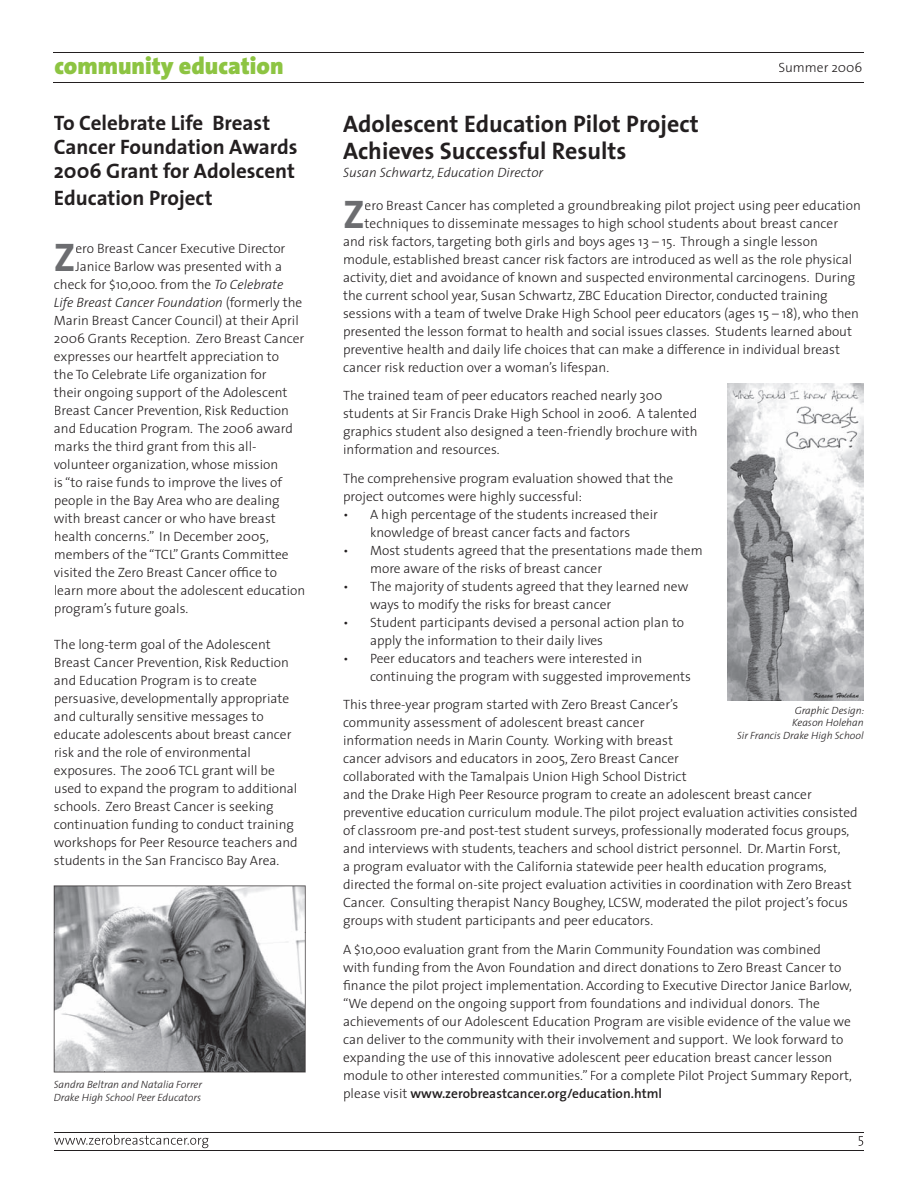
<style>
.page{position:relative;width:918px;height:1188px;background:#fff}
.page>*{position:absolute;margin:0;border:0;box-sizing:border-box;transform-origin:0 0}
.t1{font:700 40.2px "The Sans";color:#6c6d70}
.t2{font:700 24px/27px "The Sans";color:#231f20}
.t3{font:900 24px "The Sans";color:#8dc442}
.t4{font:700 21px/24px "The Sans";color:#231f20}
.t5{font:300 13.5px/18px "The Sans";color:#231f20}
.t6{font:italic 300 13.5px "The Sans";color:#231f20}
.t7{font:italic 300 10.5px/12.6px "The Sans";color:#231f20}
.s1{font-style:italic}
.s2{font-style:normal}
.s3{font-weight:600}
</style>
<div class="page">
<hr style="left:54px;top:1133px;width:810px;height:1px;background:#231f20">
<hr style="left:54px;top:1150px;width:810px;height:1px;background:#231f20">
<hr style="left:53px;top:53px;width:811px;height:1px;background:#231f20">
<hr style="left:53px;top:82px;width:811px;height:1px;background:#231f20">
<img style="left:728px;top:384px;width:136px;height:316px">
<svg style="left:105px;top:886px;width:201px;height:186px;background:#808284"></svg>
<img style="left:54px;top:886px;width:251px;height:47px">
<img style="left:54px;top:932px;width:51px;height:140px">
<img style="left:255px;top:932px;width:50px;height:140px">
<img style="left:104px;top:1025px;width:151px;height:47px">
<svg style="left:54px;top:1135px;width:809px;height:13px"></svg>
<h2 class="t3" style="left:54px;top:46px;width:231px">community education</h2>
<p class="t5" style="left:778px;top:58px;width:86px">Summer 2006</p>
<h3 class="t4" style="left:54px;top:110px;width:245px">To Celebrate Life Breast<br>Cancer Foundation Awards<br>2006 Grant for Adolescent</h3>
<h3 class="t4" style="left:54px;top:185px;width:160px">Education Project</h3>
<h1 class="t1" style="left:54px;top:223px;width:23px">Z</h1>
<p class="t5" style="left:75px;top:239px;width:211px">ero Breast Cancer Executive Director</p>
<p class="t5" style="left:75px;top:257px;width:208px">Janice Barlow was presented with a</p>
<p class="t5" style="left:54px;top:275px;width:231px">check for $10,000. from the <span class="s1">To Celebrate</span></p>
<p class="t6" style="left:54px;top:291px;width:250px">Life Breast Cancer Foundation <span class="s2">(formerly the</span></p>
<p class="t5" style="left:54px;top:311px;width:246px">Marin Breast Cancer Council) at their April</p>
<p class="t5" style="left:54px;top:329px;width:252px">2006 Grants Reception. Zero Breast Cancer</p>
<p class="t5" style="left:54px;top:347px;width:227px">expresses our heartfelt appreciation to</p>
<p class="t5" style="left:54px;top:365px;width:214px">the To Celebrate Life organization for</p>
<p class="t5" style="left:54px;top:383px;width:235px">their ongoing support of the Adolescent</p>
<p class="t5" style="left:54px;top:401px;width:237px">Breast Cancer Prevention, Risk Reduction</p>
<p class="t5" style="left:54px;top:419px;width:241px">and Education Program. The 2006 award</p>
<p class="t5" style="left:54px;top:437px;width:204px">marks the third grant from this all-</p>
<p class="t5" style="left:54px;top:455px;width:226px">volunteer organization, whose mission</p>
<p class="t5" style="left:54px;top:473px;width:230px">is “to raise funds to improve the lives of</p>
<p class="t5" style="left:54px;top:491px;width:227px">people in the Bay Area who are dealing</p>
<p class="t5" style="left:54px;top:509px;width:223px">with breast cancer or who have breast</p>
<p class="t5" style="left:54px;top:527px;width:217px">health concerns.” In December 2005,</p>
<p class="t5" style="left:54px;top:545px;width:236px">members of the “TCL” Grants Committee</p>
<p class="t5" style="left:54px;top:563px;width:225px">visited the Zero Breast Cancer office to</p>
<p class="t5" style="left:54px;top:581px;width:253px">learn more about the adolescent education</p>
<p class="t5" style="left:54px;top:599px;width:136px">program’s future goals.</p>
<p class="t5" style="left:54px;top:635px;width:245px">The long-term goal of the Adolescent Breast Cancer Prevention, Risk Reduction and Education Program is to create persuasive, developmentally appropriate and culturally sensitive messages to educate adolescents about breast cancer risk and the role of environmental exposures. The 2006 TCL grant will be used to expand the program to additional schools. Zero Breast Cancer is seeking continuation funding to conduct training workshops for Peer Resource teachers and students in the San Francisco Bay Area.</p>
<p class="t7" style="left:54px;top:1078px;width:150px">Sandra Beltran and Natalia Forrer<br>Drake High School Peer Educators</p>
<h2 class="t2" style="left:343px;top:110px;width:357px">Adolescent Education Pilot Project<br>Achieves Successful Results</h2>
<p class="t6" style="left:343px;top:161px;width:202px">Susan Schwartz, Education Director</p>
<h1 class="t1" style="left:343px;top:181px;width:23px">Z</h1>
<p class="t5" style="left:365px;top:196px;width:498px">ero Breast Cancer has completed a groundbreaking pilot project using peer education</p>
<p class="t5" style="left:365px;top:214px;width:475px">techniques to disseminate messages to high school students about breast cancer</p>
<p class="t5" style="left:343px;top:232px;width:476px">and risk factors, targeting both girls and boys ages 13 – 15. Through a single lesson</p>
<p class="t5" style="left:343px;top:250px;width:511px">module, established breast cancer risk factors are introduced as well as the role physical</p>
<p class="t5" style="left:343px;top:268px;width:514px">activity, diet and avoidance of known and suspected environmental carcinogens. During</p>
<p class="t5" style="left:343px;top:286px;width:486px">the current school year, Susan Schwartz, ZBC Education Director, conducted training</p>
<p class="t5" style="left:343px;top:304px;width:518px">sessions with a team of twelve Drake High School peer educators (ages 15 – 18), who then</p>
<p class="t5" style="left:343px;top:322px;width:511px">presented the lesson format to health and social issues classes. Students learned about</p>
<p class="t5" style="left:343px;top:340px;width:498px">preventive health and daily life choices that can make a difference in individual breast</p>
<p class="t5" style="left:343px;top:358px;width:268px">cancer risk reduction over a woman’s lifespan.</p>
<p class="t5" style="left:343px;top:386px;width:356px">The trained team of peer educators reached nearly 300 students at Sir Francis Drake High School in 2006. A talented graphics student also designed a teen-friendly brochure with information and resources.</p>
<p class="t5" style="left:343px;top:469px;width:332px">The comprehensive program evaluation showed that the project outcomes were highly successful:</p>
<p class="t5" style="left:343px;top:505px;width:316px;text-align:center">• A high percentage of the students increased their knowledge of breast cancer facts and factors</p>
<p class="t5" style="left:370px;top:541px;width:334px;text-indent:-27px">• Most students agreed that the presentations made them more aware of the risks of breast cancer</p>
<p class="t5" style="left:370px;top:577px;width:320px;text-indent:-27px">• The majority of students agreed that they learned new ways to modify the risks for breast cancer</p>
<p class="t5" style="left:370px;top:613px;width:316px;text-indent:-27px">• Student participants devised a personal action plan to apply the information to their daily lives</p>
<p class="t5" style="left:370px;top:649px;width:322px;text-indent:-27px">• Peer educators and teachers were interested in continuing the program with suggested improvements</p>
<p class="t5" style="left:343px;top:695px;width:516px">This three-year program started with Zero Breast Cancer’s<br>community assessment of adolescent breast cancer<br>information needs in Marin County. Working with breast<br>cancer advisors and educators in 2005, Zero Breast Cancer<br>collaborated with the Tamalpais Union High School District<br>and the Drake High Peer Resource program to create an adolescent breast cancer preventive education curriculum module. The pilot project evaluation activities consisted of classroom pre-and post-test student surveys, professionally moderated focus groups, and interviews with students, teachers and school district personnel. Dr. Martin Forst,<br>a program evaluator with the California statewide peer health education programs, directed the formal on-site project evaluation activities in coordination with Zero Breast Cancer. Consulting therapist Nancy Boughey, LCSW, moderated the pilot project’s focus groups with student participants and peer educators.</p>
<p class="t5" style="left:343px;top:940px;width:510px">A $10,000 evaluation grant from the Marin Community Foundation was combined<br>with funding from the Avon Foundation and direct donations to Zero Breast Cancer to finance the pilot project implementation. According to Executive Director Janice Barlow, “We depend on the ongoing support from foundations and individual donors. The achievements of our Adolescent Education Program are visible evidence of the value we can deliver to the community with their involvement and support. We look forward to expanding the use of this innovative adolescent peer education breast cancer lesson module to other interested communities.” For a complete Pilot Project Summary Report, please visit <span class="s3">www.zerobreastcancer.org/education.html</span></p>
<p class="t7" style="left:737px;top:703px;width:129px;text-align:right">Graphic Design:<br>Keason Holehan<br>Sir Francis Drake High School</p>
</div>
